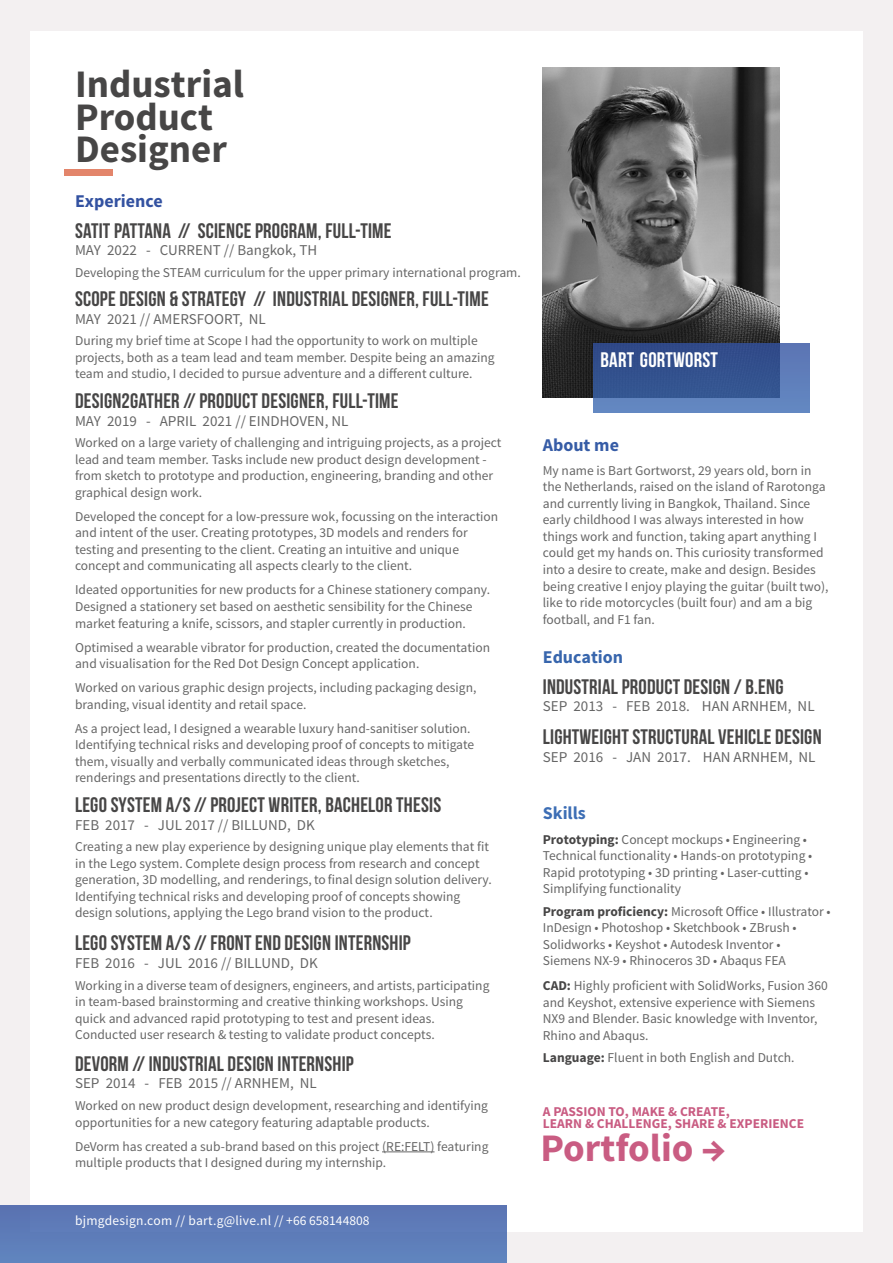
<style>
.page{position:relative;width:893px;height:1263px;background:#f3f0f1}
.page>*{position:absolute;margin:0;border:0;box-sizing:border-box;transform-origin:0 0}
.t1{font:700 39px "Source Sans Pro";color:#474646}
.t2{font:700 39px "Source Sans Pro";color:#c95c82}
.t3{font:21px "Bebas Neue";letter-spacing:.01em;color:#474646}
.t4{font:21px "Bebas Neue";letter-spacing:.01em;color:#fff}
.t5{font:700 18px "Source Sans Pro";color:#3352a1}
.t6{font:700 18px "Source Sans Pro";color:#3866ad}
.t7{font:700 18px "Source Sans Pro";color:#365ca6}
.t8{font:700 18px "Source Sans Pro";color:#3d6eb5}
.t9{font:15px "Source Sans Pro";color:#666}
.t10{font:13.5px/16.5px "Source Sans Pro";color:#666}
.t11{font:700 13.5px "Source Sans Pro";color:#c95c82}
.t12{font:13.5px "Source Sans Pro";letter-spacing:.02em;color:#fff}
.s1{font-weight:700;color:#474646}
</style>
<div class="page">
<div style="left:30px;top:31px;width:833px;height:1200px;background:#fff"></div>
<hr style="left:382px;top:1151px;width:52px;height:1px;background:#666">
<img style="left:543px;top:68px;width:236px;height:329px">
<svg style="left:593px;top:344px;width:216px;height:69px;background:#41609c"></svg>
<div style="left:65px;top:169px;width:48px;height:6px;background:#e3856b"></div>
<div style="left:0;top:1206px;width:507px;height:57px;background:#5e7cb9"></div>
<p class="t1" style="left:75px;top:59px;width:171px">Industrial</p>
<p class="t1" style="left:75px;top:92px;width:140px">Product</p>
<p class="t1" style="left:75px;top:124px;width:153px">Designer</p>
<p class="t5" style="left:75px;top:189px;width:89px">Experience</p>
<p class="t3" style="left:75px;top:219px;width:318px">SATIT PATTANA // SCIENCE PROGRAM, FULL-TIME</p>
<p class="t9" style="left:75px;top:241px;width:244px">MAY 2022 - CURRENT // Bangkok, TH</p>
<p class="t10" style="left:75px;top:264px;width:447px">Developing the STEAM curriculum for the upper primary international program.</p>
<p class="t3" style="left:75px;top:287px;width:415px">SCOPE DESIGN &amp; STRATEGY // INDUSTRIAL DESIGNER, FULL-TIME</p>
<p class="t9" style="left:75px;top:309px;width:192px">MAY 2021 // AMERSFOORT, NL</p>
<p class="t10" style="left:75px;top:333px;width:421px">During my brief time at Scope I had the opportunity to work on multiple projects, both as a team lead and team member. Despite being an amazing team and studio, I decided to pursue adventure and a different culture.</p>
<p class="t3" style="left:75px;top:389px;width:325px">DESIGN2GATHER // PRODUCT DESIGNER, FULL-TIME</p>
<p class="t9" style="left:75px;top:411px;width:275px">MAY 2019 - APRIL 2021 // EINDHOVEN, NL</p>
<p class="t10" style="left:75px;top:435px;width:428px">Worked on a large variety of challenging and intriguing projects, as a project lead and team member. Tasks include new product design development - from sketch to prototype and production, engineering, branding and other graphical design work.</p>
<p class="t10" style="left:75px;top:508px;width:425px">Developed the concept for a low-pressure wok, focussing on the interaction and intent of the user. Creating prototypes, 3D models and renders for</p>
<p class="t10" style="left:75px;top:541px;width:385px">testing and presenting to the client. Creating an intuitive and unique</p>
<p class="t10" style="left:75px;top:558px;width:339px">concept and communicating all aspects clearly to the client.</p>
<p class="t10" style="left:75px;top:582px;width:417px">Ideated opportunities for new products for a Chinese stationery company.<br>Designed a stationery set based on aesthetic sensibility for the Chinese market featuring a knife, scissors, and stapler currently in production.</p>
<p class="t10" style="left:75px;top:639px;width:417px">Optimised a wearable vibrator for production, created the documentation and visualisation for the Red Dot Design Concept application.</p>
<p class="t10" style="left:75px;top:679px;width:403px">Worked on various graphic design projects, including packaging design, branding, visual identity and retail space.</p>
<p class="t10" style="left:75px;top:720px;width:401px">As a project lead, I designed a wearable luxury hand-sanitiser solution.<br>Identifying technical risks and developing proof of concepts to mitigate them, visually and verbally communicated ideas through sketches,</p>
<p class="t10" style="left:75px;top:769px;width:286px">renderings and presentations directly to the client.</p>
<p class="t3" style="left:75px;top:793px;width:368px">LEGO SYSTEM A/S // PROJECT WRITER, BACHELOR THESIS</p>
<p class="t9" style="left:75px;top:815px;width:241px">FEB 2017 - JUL 2017 // BILLUND, DK</p>
<p class="t10" style="left:75px;top:839px;width:418px">Creating a new play experience by designing unique play elements that fit in the Lego system. Complete design process from research and concept generation, 3D modelling, and renderings, to final design solution delivery.<br>Identifying technical risks and developing proof of concepts showing design solutions, applying the Lego brand vision to the product.</p>
<p class="t3" style="left:75px;top:932px;width:337px">LEGO SYSTEM A/S // FRONT END DESIGN INTERNSHIP</p>
<p class="t9" style="left:75px;top:953px;width:244px">FEB 2016 - JUL 2016 // BILLUND, DK</p>
<p class="t10" style="left:75px;top:977px;width:416px">Working in a diverse team of designers, engineers, and artists, participating in team-based brainstorming and creative thinking workshops. Using</p>
<p class="t10" style="left:75px;top:1010px;width:361px">quick and advanced rapid prototyping to test and present ideas.</p>
<p class="t10" style="left:75px;top:1027px;width:361px">Conducted user research &amp; testing to validate product concepts.</p>
<p class="t3" style="left:75px;top:1052px;width:280px">DEVORM // INDUSTRIAL DESIGN INTERNSHIP</p>
<p class="t9" style="left:75px;top:1074px;width:243px">SEP 2014 - FEB 2015 // ARNHEM, NL</p>
<p class="t10" style="left:75px;top:1097px;width:414px">Worked on new product design development, researching and identifying opportunities for a new category featuring adaptable products.</p>
<p class="t10" style="left:75px;top:1138px;width:415px">DeVorm has created a sub-brand based on this project (RE:FELT) featuring multiple products that I designed during my internship.</p>
<p class="t12" style="left:75px;top:1212px;width:296px">bjmgdesign.com // bart.g@live.nl // +66 658144808</p>
<p class="t4" style="left:601px;top:349px;width:119px">BART GORTWORST</p>
<p class="t7" style="left:543px;top:433px;width:78px">About me</p>
<p class="t10" style="left:543px;top:462px;width:287px">My name is Bart Gortworst, 29 years old, born in the Netherlands, raised on the island of Rarotonga and currently living in Bangkok, Thailand. Since early childhood I was always interested in how things work and function, taking apart anything I could get my hands on. This curiosity transformed into a desire to create, make and design. Besides being creative I enjoy playing the guitar (built two), like to ride motorcycles (built four) and am a big football, and F1 fan.</p>
<p class="t6" style="left:543px;top:645px;width:82px">Education</p>
<p class="t9" style="left:543px;top:697px;width:273px">SEP 2013 - FEB 2018. HAN ARNHEM, NL</p>
<p class="t9" style="left:543px;top:747px;width:274px">SEP 2016 - JAN 2017. HAN ARNHEM, NL</p>
<p class="t3" style="left:543px;top:675px;width:242px">INDUSTRIAL PRODUCT DESIGN / B.ENG</p>
<p class="t3" style="left:543px;top:726px;width:280px">LIGHTWEIGHT STRUCTURAL VEHICLE DESIGN</p>
<p class="t8" style="left:543px;top:802px;width:45px">Skills</p>
<p class="t10" style="left:543px;top:831px;width:271px"><span class="s1">Prototyping:</span> Concept mockups • Engineering • Technical functionality • Hands-on prototyping • Rapid prototyping • 3D printing • Laser-cutting • Simplifying functionality</p>
<p class="t10" style="left:543px;top:903px;width:289px"><span class="s1">Program proficiency:</span> Microsoft Office • Illustrator •<br>InDesign • Photoshop • Sketchbook • ZBrush •</p>
<p class="t10" style="left:543px;top:936px;width:239px">Solidworks • Keyshot • Autodesk Inventor •</p>
<p class="t10" style="left:543px;top:953px;width:245px">Siemens NX-9 • Rhinoceros 3D • Abaqus FEA</p>
<p class="t10" style="left:543px;top:977px;width:286px"><span class="s1">CAD:</span> Highly proficient with SolidWorks, Fusion 360 and Keyshot, extensive experience with Siemens NX9 and Blender. Basic knowledge with Inventor, Rhino and Abaqus.</p>
<p class="t10" style="left:543px;top:1050px;width:253px"><span class="s1">Language:</span> Fluent in both English and Dutch.</p>
<p class="t11" style="left:543px;top:1103px;width:188px">A PASSION TO, MAKE &amp; CREATE,</p>
<p class="t11" style="left:543px;top:1114px;width:263px">LEARN &amp; CHALLENGE, SHARE &amp; EXPERIENCE</p>
<p class="t2" style="left:540px;top:1123px;width:187px">Portfolio →</p>
</div>
